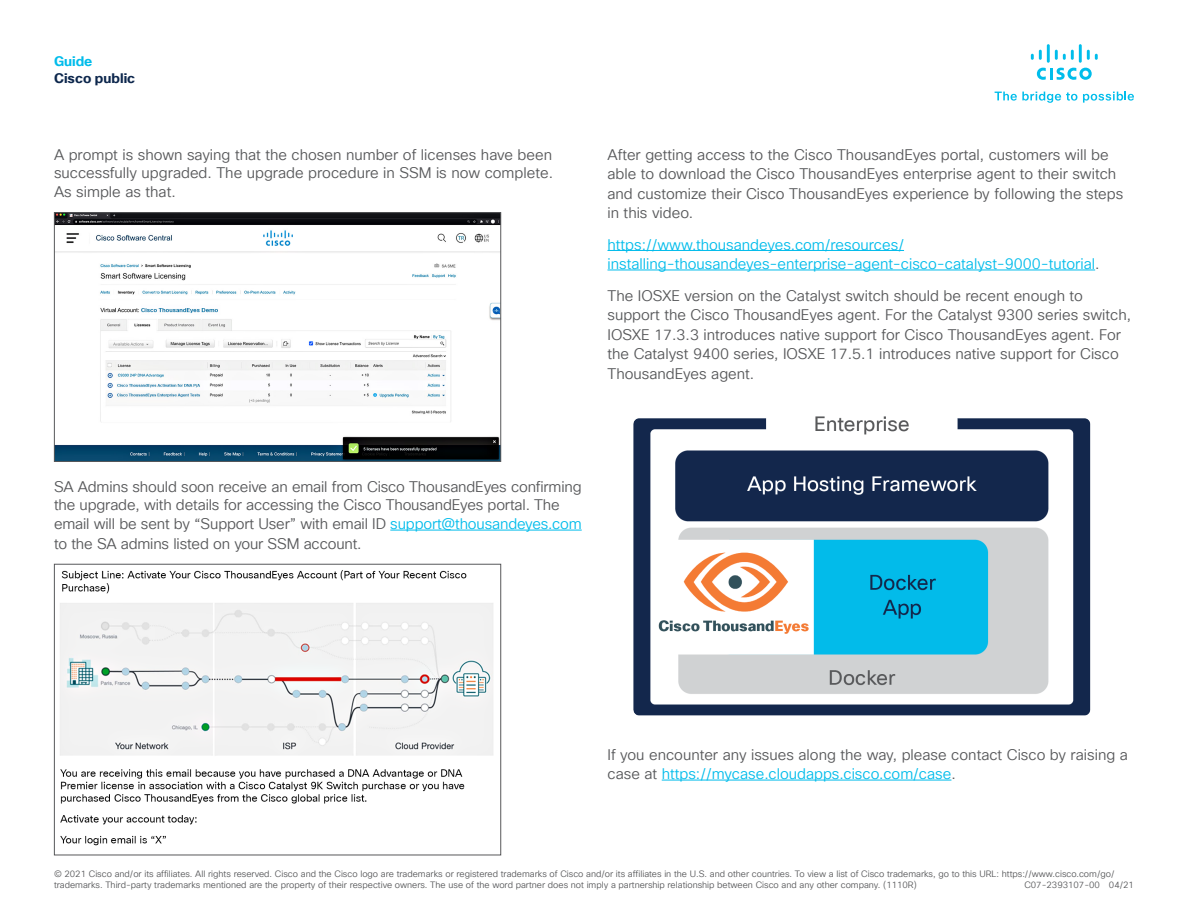
<style>
.page{position:relative;width:1188px;height:918px;background:#fff}
.page>*{position:absolute;margin:0;border:0;box-sizing:border-box;transform-origin:0 0}
.Body{font:15px/19.5px "Cisco Sans TT Light";color:#57585a}
.Body-2{font:15px/19.5px "Cisco Sans TT Light";color:#00bceb}
.t1{font:700 13.5px "Cisco Sans TT";color:#0d274d}
.t2{font:700 13.5px "Cisco Sans TT";color:#00bceb}
.Footer_white{font:9px/11.2px "Cisco Sans TT Light";color:#57585a}
.s1{color:#57585a}
.s2{color:#00bceb}
</style>
<div class="page">
<svg style="left:995px;top:92px;width:82px;height:11px"></svg>
<svg style="left:1083px;top:92px;width:51px;height:11px"></svg>
<svg style="left:1037px;top:68px;width:55px;height:12px"></svg>
<svg style="left:1031px;top:50px;width:11px;height:10px"></svg>
<hr style="left:1047px;top:44px;width:3px;height:19px;background:#00bdeb">
<svg style="left:1055px;top:50px;width:19px;height:10px"></svg>
<hr style="left:1079px;top:44px;width:3px;height:19px;background:#00bdeb">
<svg style="left:1087px;top:50px;width:11px;height:10px"></svg>
<hr style="left:390px;top:530px;width:192px;height:1px;background:#00bceb">
<img style="left:56px;top:214px;width:443px;height:246px">
<div style="left:54px;top:212px;width:447px;height:250px;border:1px solid #57585a"></div>
<img style="left:60px;top:570px;width:433px;height:276px">
<div style="left:54px;top:564px;width:447px;height:291px;border:1px solid #57585a"></div>
<hr style="left:608px;top:250px;width:296px;height:1px;background:#00bceb">
<hr style="left:608px;top:270px;width:487px;height:1px;background:#00bceb">
<hr style="left:662px;top:780px;width:289px;height:1px;background:#00bceb">
<img style="left:633px;top:416px;width:458px;height:300px">
<p class="t2" style="left:54px;top:53px;width:40px">Guide</p>
<p class="t1" style="left:54px;top:69px;width:83px">Cisco public</p>
<p class="Body" style="left:54px;top:146px;width:501px;line-height:18px">A prompt is shown saying that the chosen number of licenses have been successfully upgraded. The upgrade procedure in SSM is now complete.</p>
<p class="Body" style="left:54px;top:183px;width:123px">As simple as that.</p>
<p class="Body" style="left:608px;top:145px;width:517px">After getting access to the Cisco ThousandEyes portal, customers will be able to download the Cisco ThousandEyes enterprise agent to their switch and customize their Cisco ThousandEyes experience by following the steps in this video.</p>
<p class="Body-2" style="left:608px;top:235px;width:494px">https://www.thousandeyes.com/resources/ installing-thousandeyes-enterprise-agent-cisco-catalyst-9000-tutorial<span class="s1">.</span></p>
<p class="Body" style="left:608px;top:286px;width:525px">The IOSXE version on the Catalyst switch should be recent enough to support the Cisco ThousandEyes agent. For the Catalyst 9300 series switch, IOSXE 17.3.3 introduces native support for Cisco ThousandEyes agent. For the Catalyst 9400 series, IOSXE 17.5.1 introduces native support for Cisco ThousandEyes agent.</p>
<p class="Body" style="left:54px;top:478px;width:529px;line-height:18px">SA Admins should soon receive an email from Cisco ThousandEyes confirming the upgrade, with details for accessing the Cisco ThousandEyes portal. The</p>
<p class="Body" style="left:54px;top:515px;width:529px">email will be sent by “Support User” with email ID <span class="s2">support@thousandeyes.com </span>to the SA admins listed on your SSM account.</p>
<p class="Body" style="left:608px;top:745px;width:522px">If you encounter any issues along the way, please contact Cisco by raising a case at <span class="s2">https://mycase.cloudapps.cisco.com/case</span>.</p>
<p class="Footer_white" style="left:54px;top:868px;width:1062px">© 2021 Cisco and/or its affiliates. All rights reserved. Cisco and the Cisco logo are trademarks or registered trademarks of Cisco and/or its affiliates in the U.S. and other countries. To view a list of Cisco trademarks, go to this URL: https://www.cisco.com/go/ trademarks. Third-party trademarks mentioned are the property of their respective owners. The use of the word partner does not imply a partnership relationship between Cisco and any other company. (1110R)</p>
<p class="Footer_white" style="left:1024px;top:879px;width:111px">C07-2393107-00 04/21</p>
</div>
